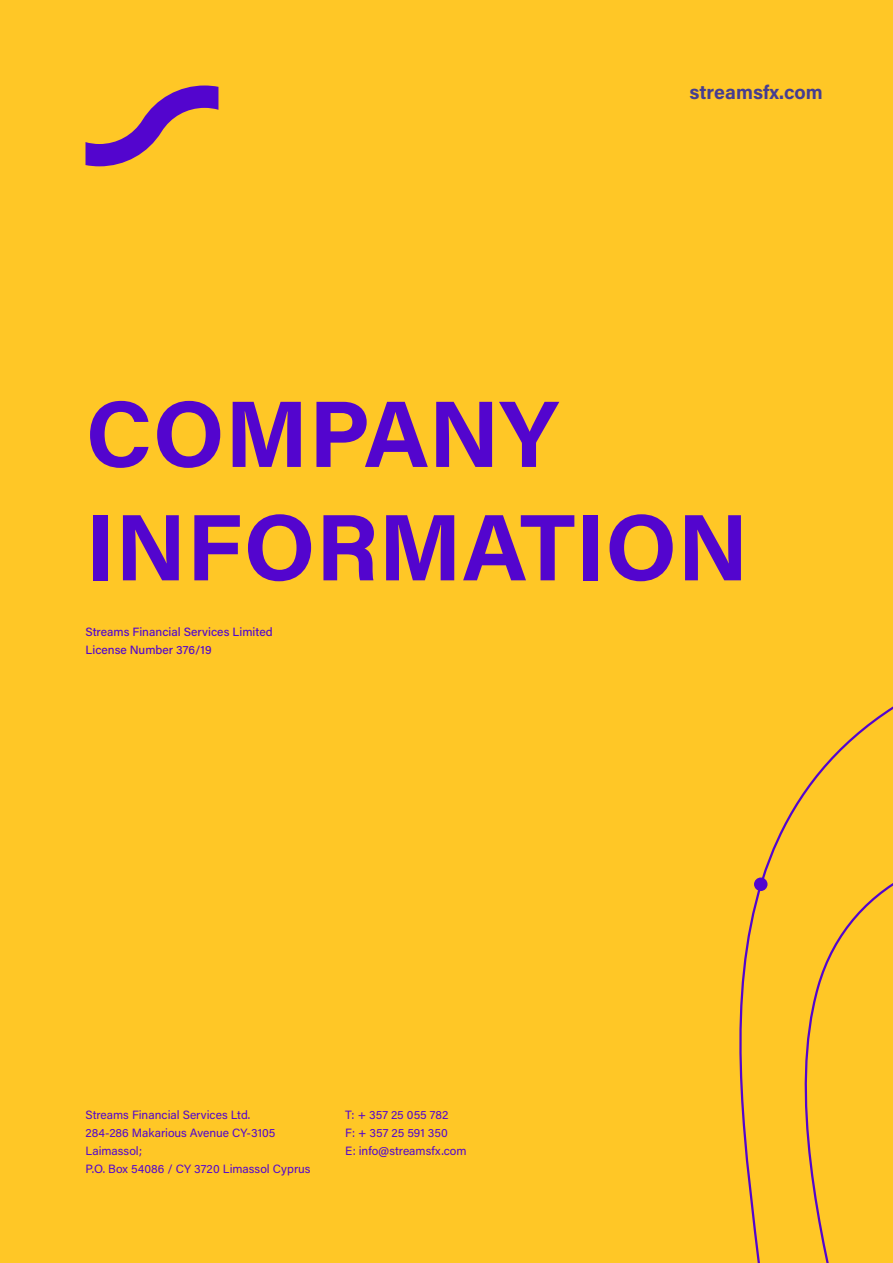
<style>
.page{position:relative;width:893px;height:1263px;background:#ffc726}
.page>*{position:absolute;margin:0;border:0;box-sizing:border-box;transform-origin:0 0}
.Document_header{font:94.5px/113.4px "Acumin Variable Concept";letter-spacing:.03em;color:#5305ce}
.t1{font:700 19.5px "Acumin Pro";color:#463d91}
.Contacts{font:12px/18px "Acumin Pro";color:#5305ce}
.Small_License{font:500 12px "Acumin Pro";color:#5305ce}
</style>
<div class="page">
<svg style="left:85px;top:86px;width:133px;height:80px"></svg>
<svg style="left:739px;top:706px;width:154px;height:557px"></svg>
<div style="left:754px;top:877px;width:13px;height:14px;background:#5305ce;border-radius:50%"></div>
<p class="t1" style="left:689px;top:78px;width:135px">streamsfx.com</p>
<p class="Document_header" style="left:86px;top:374px;width:663px">COMPANY<br>INFORMATION</p>
<p class="Small_License" style="left:86px;top:623px;width:189px">Streams Financial Services Limited</p>
<p class="Small_License" style="left:86px;top:641px;width:128px">License Number 376/19</p>
<p class="Contacts" style="left:86px;top:1105px;width:191px">Streams Financial Services Ltd.<br>284-286 Makarious Avenue CY-3105<br>Laimassol;</p>
<p class="Contacts" style="left:86px;top:1159px;width:226px">P.O. Box 54086 / CY 3720 Limassol Cyprus</p>
<p class="Contacts" style="left:345px;top:1105px;width:105px">T: + 357 25 055 782</p>
<p class="Contacts" style="left:345px;top:1123px;width:104px">F: + 357 25 591 350</p>
<p class="Contacts" style="left:345px;top:1141px;width:123px">E: info@streamsfx.com</p>
</div>
